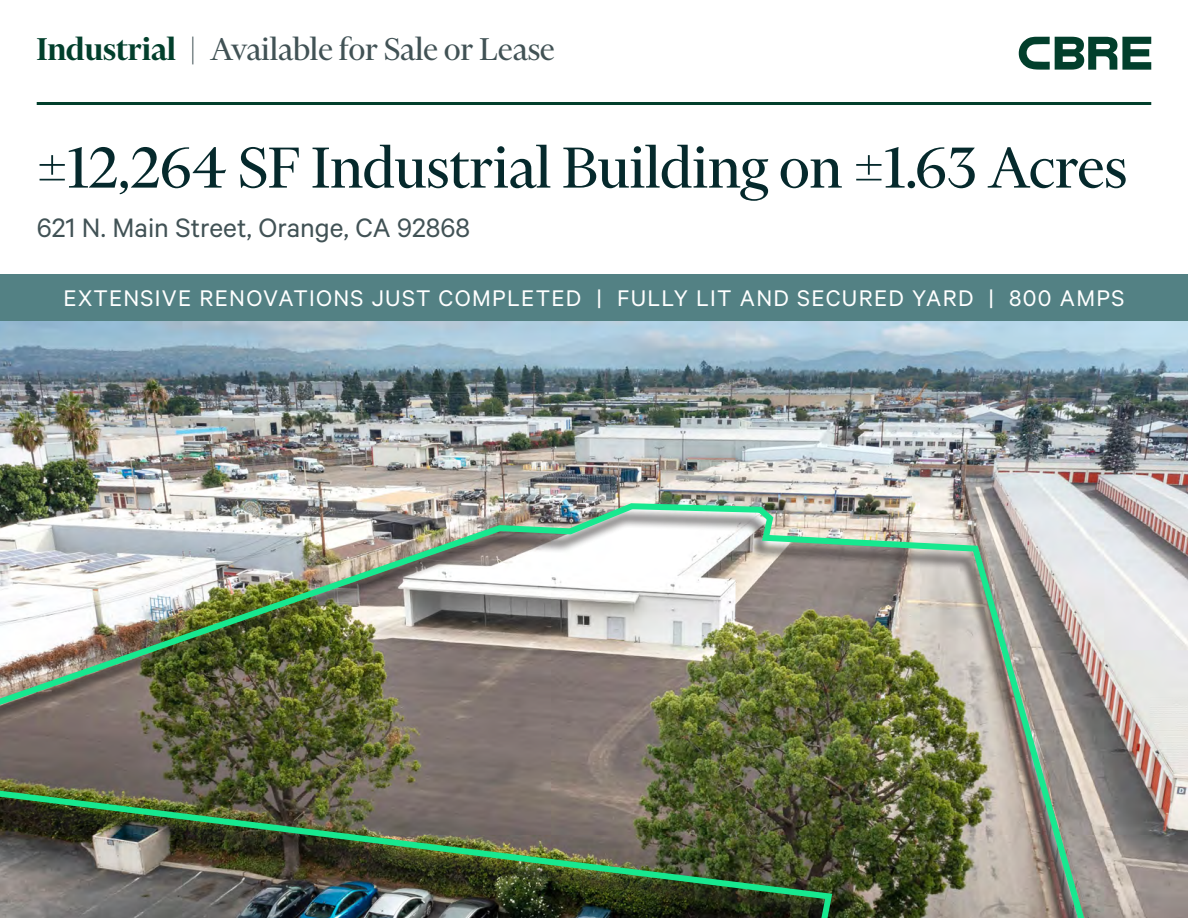
<style>
.page{position:relative;width:1188px;height:918px;background:#fff}
.page>*{position:absolute;margin:0;border:0;box-sizing:border-box;transform-origin:0 0}
.Heading_Large{font:66px "Financier Display";color:#05292c}
.t1{font:36px "Financier Display";color:#415255}
.t2{font:30px "Calibre";color:#415255}
.t3{font:25.5px "Calibre";letter-spacing:.05em;color:#fff}
.s1{font-weight:600;color:#023f2c}
</style>
<div class="page">
<img style="left:0;top:321px;width:1188px;height:597px">
<svg style="left:1019px;top:37px;width:132px;height:33px"></svg>
<hr style="left:37px;top:102px;width:1114px;height:3px;background:#023f2c">
<div style="left:0;top:274px;width:1188px;height:47px;background:#538184"></div>
<img style="left:0;top:500px;width:1109px;height:418px">
<p class="t1" style="left:37px;top:30px;width:520px"><span class="s1">Industrial</span> | Available for Sale or Lease</p>
<p class="Heading_Large" style="left:37px;top:133px;width:1092px">±12,264 SF Industrial Building on ±1.63 Acres</p>
<p class="t2" style="left:37px;top:211px;width:435px">621 N. Main Street, Orange, CA 92868</p>
<p class="t3" style="left:64px;top:283px;width:1062px">EXTENSIVE RENOVATIONS JUST COMPLETED | FULLY LIT AND SECURED YARD | 800 AMPS</p>
</div>
